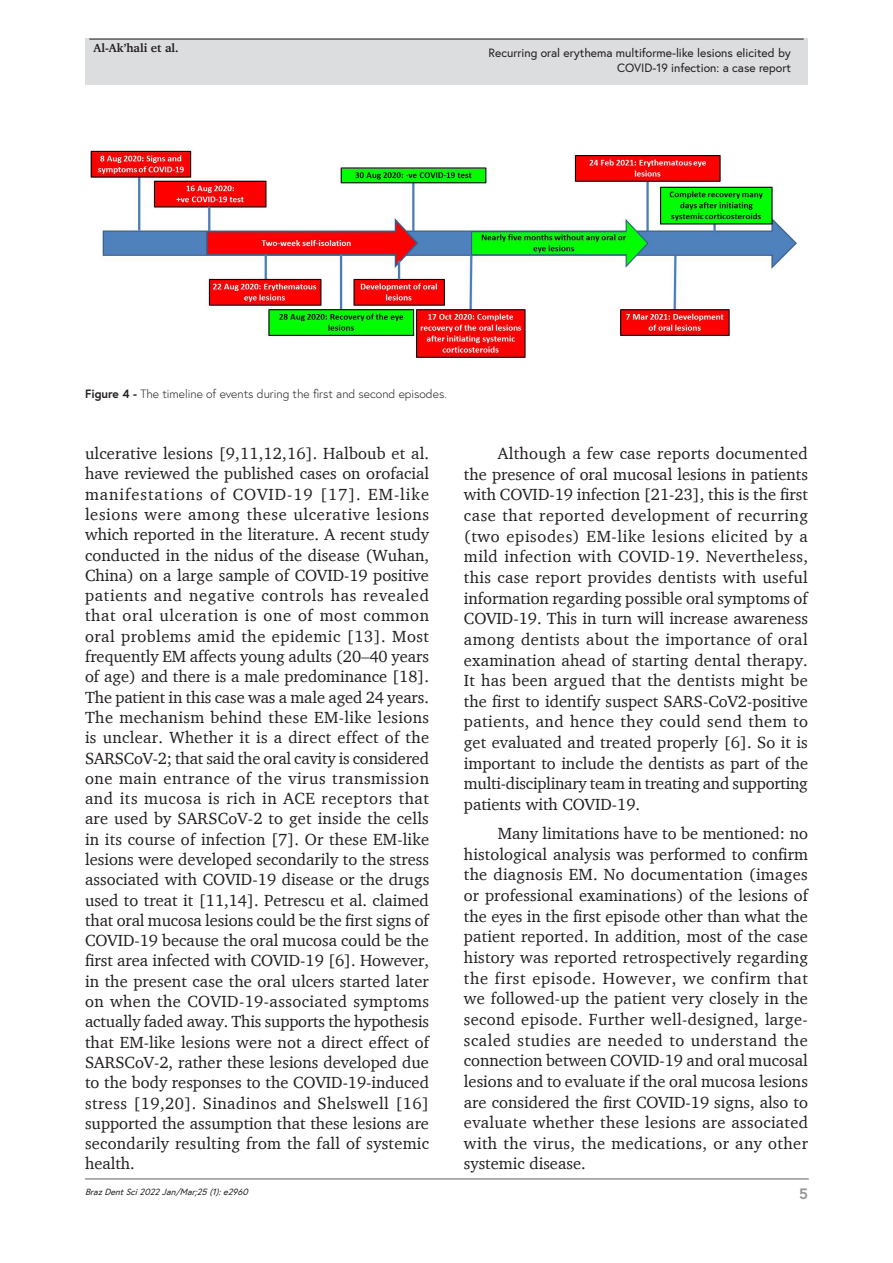
<style>
.page{position:relative;width:893px;height:1263px;background:#fff}
.page>*{position:absolute;margin:0;border:0;box-sizing:border-box;transform-origin:0 0}
.Paragraph{font:16.5px/20.2px "Charter";letter-spacing:.015em;color:#231f20;text-align:justify}
.t1{font:700 15px "Europa";color:#939598}
.t2{font:12px/14.4px "Europa";color:#231f20;text-align:right}
.FigureCaption{font:300 12px "Europa";color:#231f20}
.t3{font:700 12px "Charter";color:#231f20}
.t4{font:italic 9px "Europa";color:#231f20}
.s1{font-weight:700}
</style>
<div class="page">
<hr style="left:85px;top:1178px;width:724px;height:2px;background:#939598">
<div style="left:85px;top:39px;width:723px;height:46px;background:#dcdddf"></div>
<hr style="left:89px;top:39px;width:715px;height:1px;background:#231f20">
<img style="left:90px;top:148px;width:708px;height:210px">
<p class="t3" style="left:94px;top:41px;width:87px">Al-Ak’hali et al.</p>
<p class="t2" style="left:488px;top:46px;width:304px">Recurring oral erythema multiforme-like lesions elicited by<br>COVID-19 infection: a case report</p>
<p class="FigureCaption" style="left:85px;top:386px;width:363px"><span class="s1">Figure 4 -</span> The timeline of events during the first and second episodes.</p>
<p class="Paragraph" style="left:85px;top:443px;width:346px">ulcerative lesions [9,11,12,16]. Halboub et al. have reviewed the published cases on orofacial manifestations of COVID-19 [17]. EM-like lesions were among these ulcerative lesions which reported in the literature. A recent study conducted in the nidus of the disease (Wuhan, China) on a large sample of COVID-19 positive patients and negative controls has revealed that oral ulceration is one of most common oral problems amid the epidemic [13]. Most frequently EM affects young adults (20–40 years of age) and there is a male predominance [18].<br>The patient in this case was a male aged 24 years.<br>The mechanism behind these EM-like lesions is unclear. Whether it is a direct effect of the SARSCoV-2; that said the oral cavity is considered one main entrance of the virus transmission and its mucosa is rich in ACE receptors that are used by SARSCoV-2 to get inside the cells in its course of infection [7]. Or these EM-like lesions were developed secondarily to the stress associated with COVID-19 disease or the drugs used to treat it [11,14]. Petrescu et al. claimed that oral mucosa lesions could be the first signs of COVID-19 because the oral mucosa could be the first area infected with COVID-19 [6]. However, in the present case the oral ulcers started later on when the COVID-19-associated symptoms actually faded away. This supports the hypothesis that EM-like lesions were not a direct effect of SARSCoV-2, rather these lesions developed due to the body responses to the COVID-19-induced stress [19,20]. Sinadinos and Shelswell [16] supported the assumption that these lesions are secondarily resulting from the fall of systemic health.</p>
<p class="Paragraph" style="left:464px;top:443px;width:346px;line-height:20.7px;text-indent:34px">Although a few case reports documented the presence of oral mucosal lesions in patients with COVID-19 infection [21-23], this is the first case that reported development of recurring (two episodes) EM-like lesions elicited by a mild infection with COVID-19. Nevertheless, this case report provides dentists with useful information regarding possible oral symptoms of COVID-19. This in turn will increase awareness among dentists about the importance of oral examination ahead of starting dental therapy.<br>It has been argued that the dentists might be the first to identify suspect SARS-CoV2-positive patients, and hence they could send them to get evaluated and treated properly [6]. So it is important to include the dentists as part of the multi-disciplinary team in treating and supporting patients with COVID-19.</p>
<p class="Paragraph" style="left:464px;top:823px;width:346px;line-height:20.7px;text-indent:34px">Many limitations have to be mentioned: no histological analysis was performed to confirm the diagnosis EM. No documentation (images or professional examinations) of the lesions of the eyes in the first episode other than what the patient reported. In addition, most of the case history was reported retrospectively regarding the first episode. However, we confirm that we followed-up the patient very closely in the second episode. Further well-designed, large&shy;scaled studies are needed to understand the connection between COVID-19 and oral mucosal lesions and to evaluate if the oral mucosa lesions are considered the first COVID-19 signs, also to evaluate whether these lesions are associated with the virus, the medications, or any other systemic disease.</p>
<p class="t4" style="left:85px;top:1185px;width:167px">BrazDentSci2022Jan/Mar;25(1):e2960</p>
<p class="t1" style="left:799px;top:1184px;width:10px">5</p>
</div>
